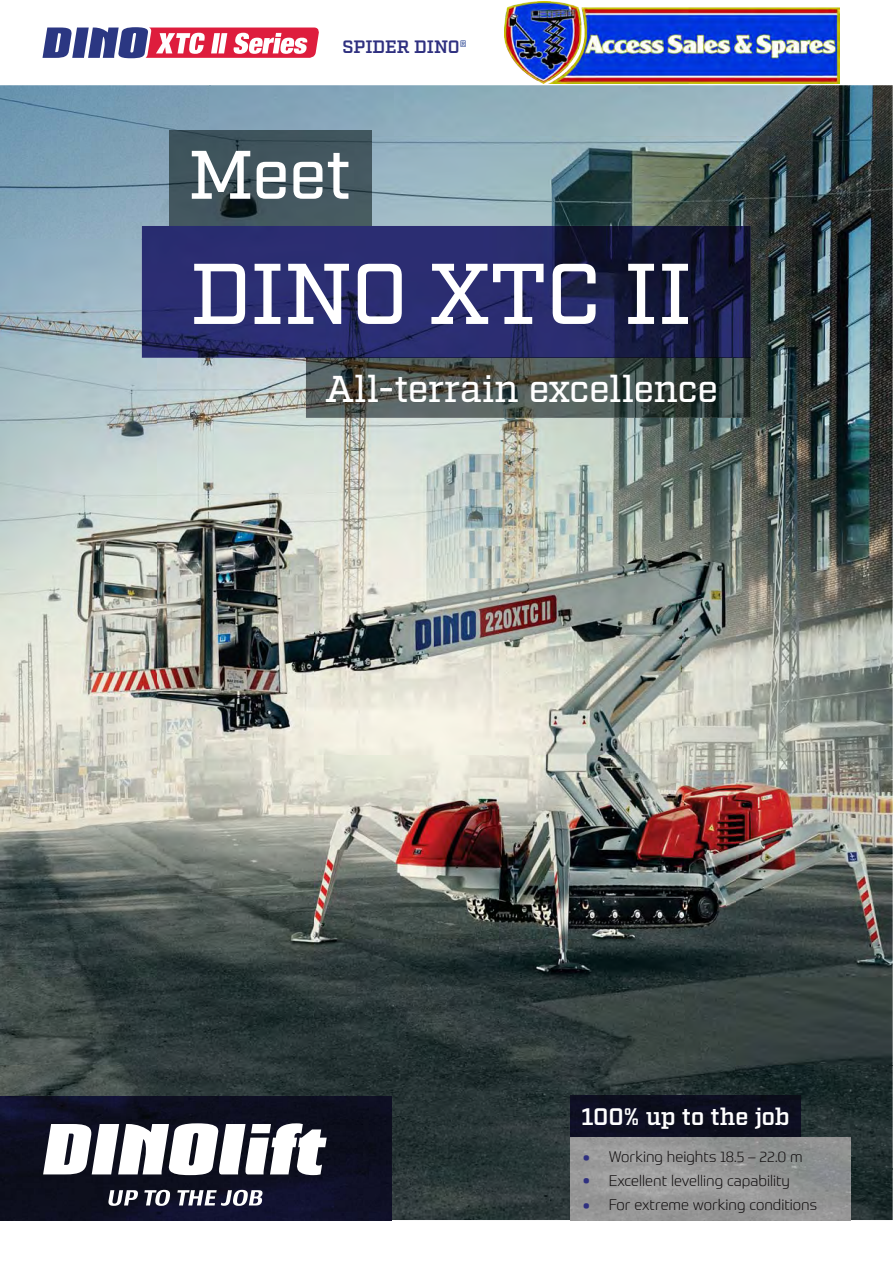
<style>
.page{position:relative;width:893px;height:1263px;background:#fff}
.page>*{position:absolute;margin:0;border:0;box-sizing:border-box;transform-origin:0 0}
.t1{font:500 85.95px "Factoria";letter-spacing:-.005em;color:#fff}
.t2{font:500 68.55px "Factoria";color:#fff}
.t3{font:500 37.35px "Factoria";letter-spacing:-.01em;color:#fff}
.t4{font:600 23.85px "Factoria";letter-spacing:-.01em;color:#fff}
.t5{font:600 18px "Factoria";letter-spacing:-.01em;color:#2f3080}
.t6{font:300 15px/24.3px "Prometo";color:#120f10}
.s1{font-weight:500;color:#234090}
.s2{font-weight:900;color:#2f3080}
</style>
<div class="page">
<img style="left:0;top:85px;width:209px;height:154px">
<img style="left:209px;top:85px;width:684px;height:51px">
<img style="left:368px;top:136px;width:525px;height:103px">
<img style="left:209px;top:225px;width:159px;height:1px">
<img style="left:0;top:239px;width:157px;height:858px">
<img style="left:736px;top:239px;width:157px;height:929px">
<img style="left:157px;top:358px;width:158px;height:739px">
<img style="left:315px;top:418px;width:368px;height:699px">
<img style="left:683px;top:418px;width:53px;height:677px">
<img style="left:391px;top:1117px;width:180px;height:103px">
<img style="left:850px;top:1168px;width:43px;height:52px">
<img style="left:0;top:1097px;width:391px;height:123px">
<svg style="left:43px;top:1123px;width:284px;height:52px"></svg>
<svg style="left:108px;top:1190px;width:30px;height:16px"></svg>
<svg style="left:144px;top:1190px;width:26px;height:16px"></svg>
<svg style="left:177px;top:1190px;width:85px;height:16px"></svg>
<svg style="left:43px;top:27px;width:276px;height:31px"></svg>
<img style="left:169px;top:130px;width:202px;height:95px">
<img style="left:142px;top:226px;width:609px;height:132px">
<img style="left:306px;top:358px;width:445px;height:60px">
<img style="left:571px;top:1095px;width:229px;height:43px">
<img style="left:571px;top:1138px;width:279px;height:82px">
<img style="left:504px;top:1px;width:336px;height:82px">
<svg style="left:584px;top:1178px;width:5px;height:5px"></svg>
<p class="t5" style="left:343px;top:36px;width:126px">SPIDER DINO<span class="s1">®</span></p>
<h2 class="t2" style="left:189px;top:151px;width:164px">Meet</h2>
<h1 class="t1" style="left:190px;top:264px;width:503px">DINO XTC II</h1>
<h3 class="t3" style="left:325px;top:376px;width:394px">All-terrain excellence</h3>
<h3 class="t4" style="left:582px;top:1103px;width:209px">100% up to the job</h3>
<p class="t6" style="left:609px;top:1144px;width:196px;text-indent:-25px"><span class="s2">•</span> Working heights 18.5 – 22.0 m<br>Excellent levelling capability</p>
<p class="t6" style="left:583px;top:1193px;width:235px"><span class="s2">•</span> For extreme working conditions</p>
</div>
